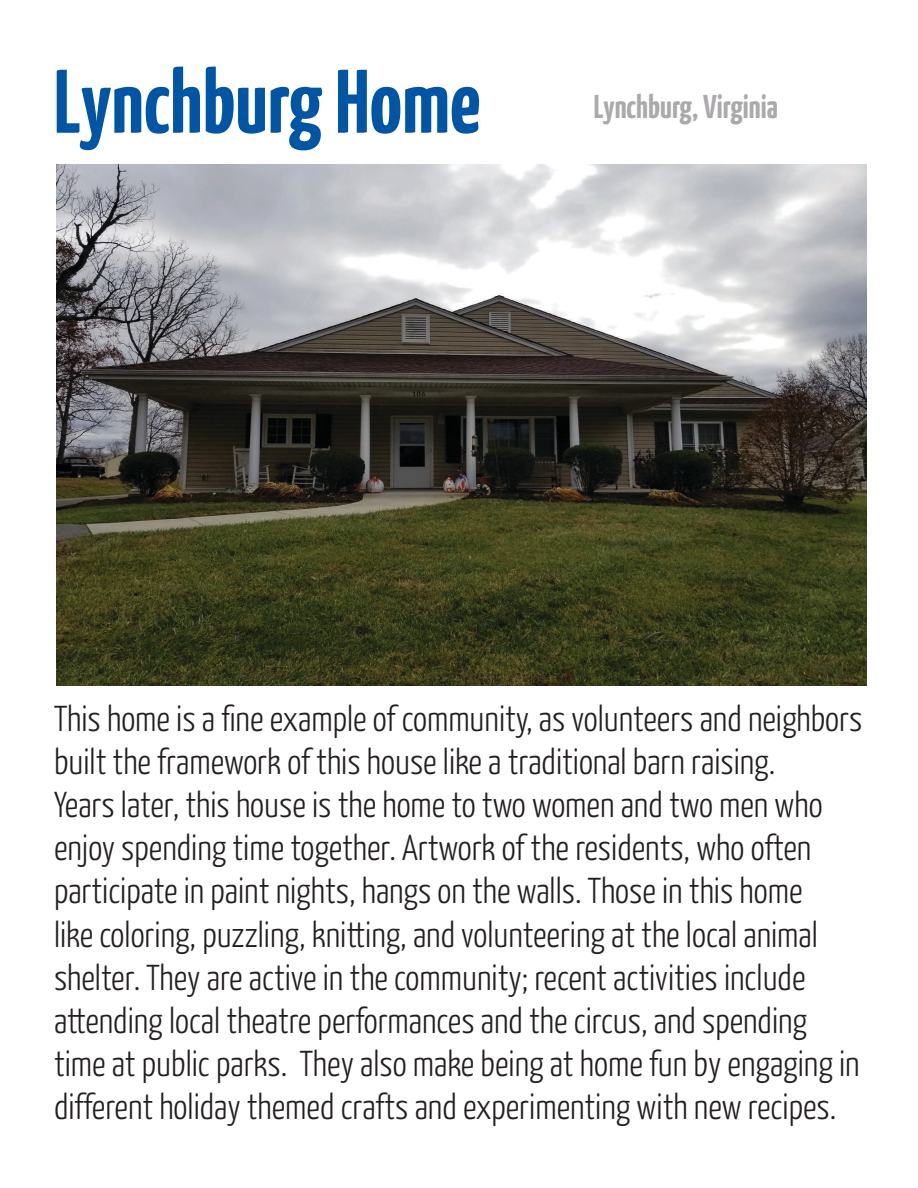
<style>
.page{position:relative;width:918px;height:1188px;background:#fff}
.page>*{position:absolute;margin:0;border:0;box-sizing:border-box;transform-origin:0 0}
.t1{font:700 90px "Yanone Kaffeesatz";color:#0055a4}
.t2{font:300 36px/43.2px "Yanone Kaffeesatz";color:#231f20}
.t3{font:700 33px "Yanone Kaffeesatz";color:#aba9ab}
</style>
<div class="page">
<img style="left:56px;top:165px;width:810px;height:521px">
<p class="t1" style="left:54px;top:47px;width:428px">Lynchburg Home</p>
<p class="t3" style="left:594px;top:87px;width:186px">Lynchburg, Virginia</p>
<p class="t2" style="left:54px;top:695px;width:810px">This home is a fine example of community, as volunteers and neighbors built the framework of this house like a traditional barn raising.<br>Years later, this house is the home to two women and two men who enjoy spending time together. Artwork of the residents, who often participate in paint nights, hangs on the walls. Those in this home<br>like coloring, puzzling, knitting, and volunteering at the local animal shelter. They are active in the community; recent activities include attending local theatre performances and the circus, and spending time at public parks. They also make being at home fun by engaging in different holiday themed crafts and experimenting with new recipes.</p>
</div>
